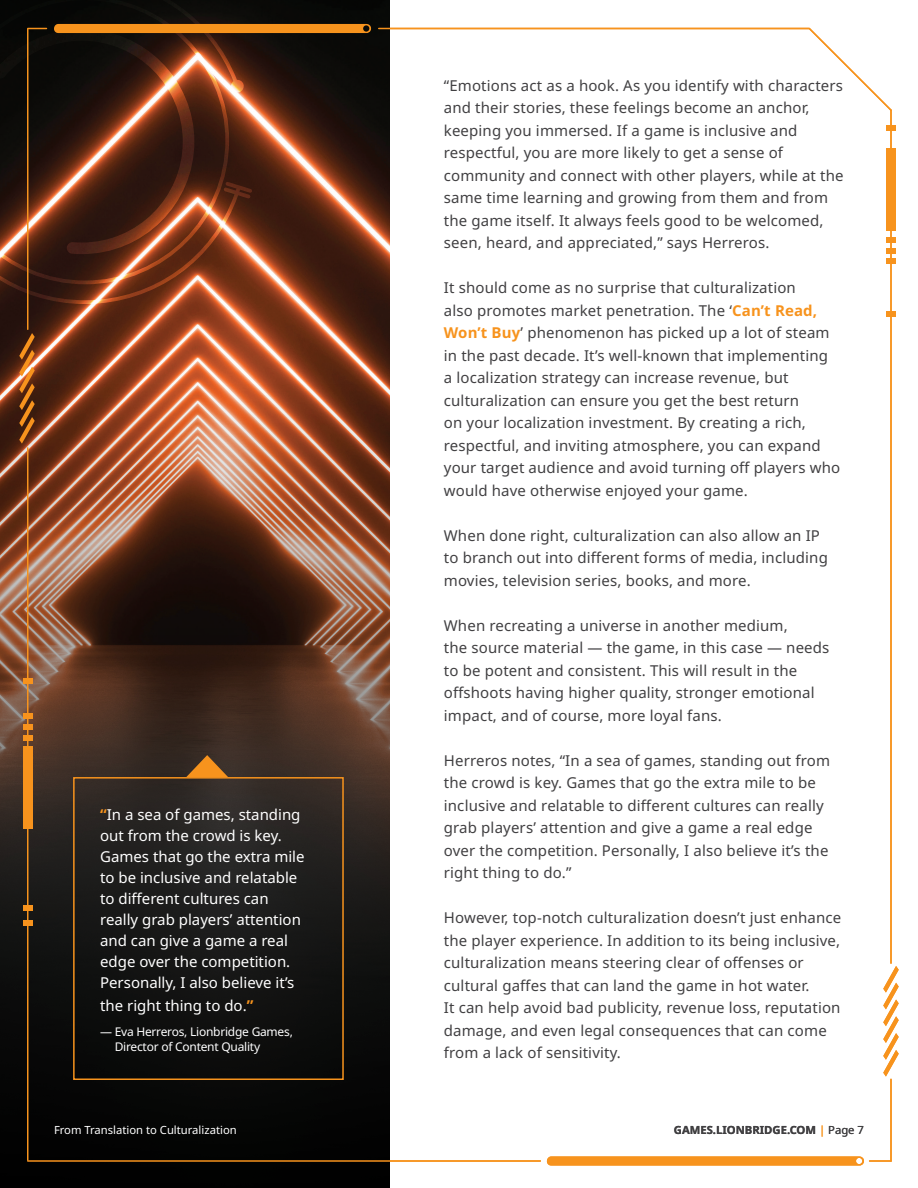
<style>
.page{position:relative;width:918px;height:1188px;background:#fff}
.page>*{position:absolute;margin:0;border:0;box-sizing:border-box;transform-origin:0 0}
.t1{font:15px/22.5px "Noto Sans";letter-spacing:.01em;color:#414042}
.t2{font:15px/21px "Noto Sans";color:#fff}
.t3{font:12px/15px "Noto Sans";letter-spacing:-.02em;color:#fff}
.t4{font:11.25px "Noto Sans";color:#fff}
.t5{font:700 11.25px "Noto Sans";color:#414042}
.s1{font-weight:700;color:#f7931d}
.s2{font-weight:400;color:#f7931d}
.s3{font-weight:400}
</style>
<div class="page">
<img style="left:0;top:0;width:390px;height:384px">
<svg style="left:0;top:384px;width:390px;height:804px;background:#432c22"></svg>
<svg style="left:0;top:182px;width:252px;height:122px;background:#7e4128"></svg>
<svg style="left:0;top:0;width:229px;height:284px;background:#5d2e1b"></svg>
<svg style="left:0;top:29px;width:194px;height:225px;background:#4e2a1c"></svg>
<hr style="left:890px;top:110px;width:2px;height:853px;background:#f7931d">
<hr style="left:27px;top:29px;width:1px;height:300px;background:#f7931d">
<hr style="left:27px;top:448px;width:1px;height:712px;background:#f7931d">
<svg style="left:883px;top:966px;width:16px;height:111px"></svg>
<svg style="left:19px;top:333px;width:16px;height:111px;background:#985720"></svg>
<svg style="left:54px;top:0;width:317px;height:93px;background:#3e2613"></svg>
<svg style="left:547px;top:1156px;width:317px;height:10px;background:#f79829"></svg>
<div style="left:886px;top:148px;width:9px;height:83px;background:#f7931d"></div>
<div style="left:886px;top:237px;width:9px;height:6px;background:#f7931d"></div>
<div style="left:886px;top:258px;width:9px;height:6px;background:#f7931d"></div>
<div style="left:886px;top:248px;width:9px;height:5px;background:#f7931d"></div>
<div style="left:886px;top:125px;width:9px;height:6px;background:#f7931d"></div>
<div style="left:886px;top:311px;width:9px;height:6px;background:#f7931d"></div>
<hr style="left:379px;top:28px;width:430px;height:1px;background:#f7931d">
<svg style="left:807px;top:27px;width:85px;height:85px"></svg>
<div style="left:23px;top:746px;width:9px;height:83px;background:#f7931d"></div>
<div style="left:23px;top:735px;width:9px;height:5px;background:#f7931d"></div>
<div style="left:23px;top:714px;width:9px;height:5px;background:#f7931d"></div>
<div style="left:23px;top:724px;width:9px;height:6px;background:#f7931d"></div>
<div style="left:23px;top:679px;width:9px;height:5px;background:#f7931d"></div>
<div style="left:23px;top:905px;width:9px;height:6px;background:#f7931d"></div>
<div style="left:23px;top:920px;width:9px;height:5px;background:#f7931d"></div>
<hr style="left:28px;top:1160px;width:512px;height:2px;background:#f7931d">
<hr style="left:870px;top:1160px;width:21px;height:2px;background:#f7931d">
<svg style="left:28px;top:28px;width:18px;height:1px"></svg>
<hr style="left:890px;top:1079px;width:2px;height:82px;background:#f7931d">
<div style="left:73px;top:777px;width:271px;height:303px;border:2px solid #f7931d"></div>
<svg style="left:186px;top:755px;width:42px;height:22px"></svg>
<p class="t2" style="left:100px;top:804px;width:206px"><span class="s1">“</span>In a sea of games, standing out from the crowd is key.<br>Games that go the extra mile to be inclusive and relatable to different cultures can really grab players’ attention and can give a game a real edge over the competition.<br>Personally, I also believe it’s</p>
<p class="t2" style="left:100px;top:995px;width:155px">the right thing to do.<span class="s1">”</span></p>
<p class="t3" style="left:115px;top:1024px;width:180px;text-indent:-15px">— Eva Herreros, Lionbridge Games,<br>Director of Content Quality</p>
<p class="t1" style="left:444px;top:74px;width:401px">“Emotions act as a hook. As you identify with characters and their stories, these feelings become an anchor, keeping you immersed. If a game is inclusive and respectful, you are more likely to get a sense of community and connect with other players, while at the same time learning and growing from them and from the game itself. It always feels good to be welcomed, seen, heard, and appreciated,” says Herreros.</p>
<p class="t1" style="left:444px;top:277px;width:398px">It should come as no surprise that culturalization<br>also promotes market penetration. The ‘<span class="s1">Can’t Read, Won’t Buy</span>’ phenomenon has picked up a lot of steam in the past decade. It’s well-known that implementing<br>a localization strategy can increase revenue, but culturalization can ensure you get the best return<br>on your localization investment. By creating a rich, respectful, and inviting atmosphere, you can expand your target audience and avoid turning off players who would have otherwise enjoyed your game.</p>
<p class="t1" style="left:444px;top:524px;width:386px">When done right, culturalization can also allow an IP to branch out into different forms of media, including movies, television series, books, and more.</p>
<p class="t1" style="left:444px;top:614px;width:387px">When recreating a universe in another medium,<br>the source material — the game, in this case — needs to be potent and consistent. This will result in the offshoots having higher quality, stronger emotional impact, and of course, more loyal fans.</p>
<p class="t1" style="left:444px;top:749px;width:388px">Herreros notes, “In a sea of games, standing out from the crowd is key. Games that go the extra mile to be inclusive and relatable to different cultures can really grab players’ attention and give a game a real edge over the competition. Personally, I also believe it’s the right thing to do.”</p>
<p class="t1" style="left:444px;top:907px;width:399px">However, top-notch culturalization doesn’t just enhance the player experience. In addition to its being inclusive, culturalization means steering clear of offenses or cultural gaffes that can land the game in hot water.<br>It can help avoid bad publicity, revenue loss, reputation damage, and even legal consequences that can come from a lack of sensitivity.</p>
<p class="t4" style="left:54px;top:1124px;width:184px">From Translation to Culturalization</p>
<p class="t5" style="left:674px;top:1124px;width:192px">GAMES.LIONBRIDGE.COM <span class="s2">|</span> <span class="s3">Page 7</span></p>
</div>
